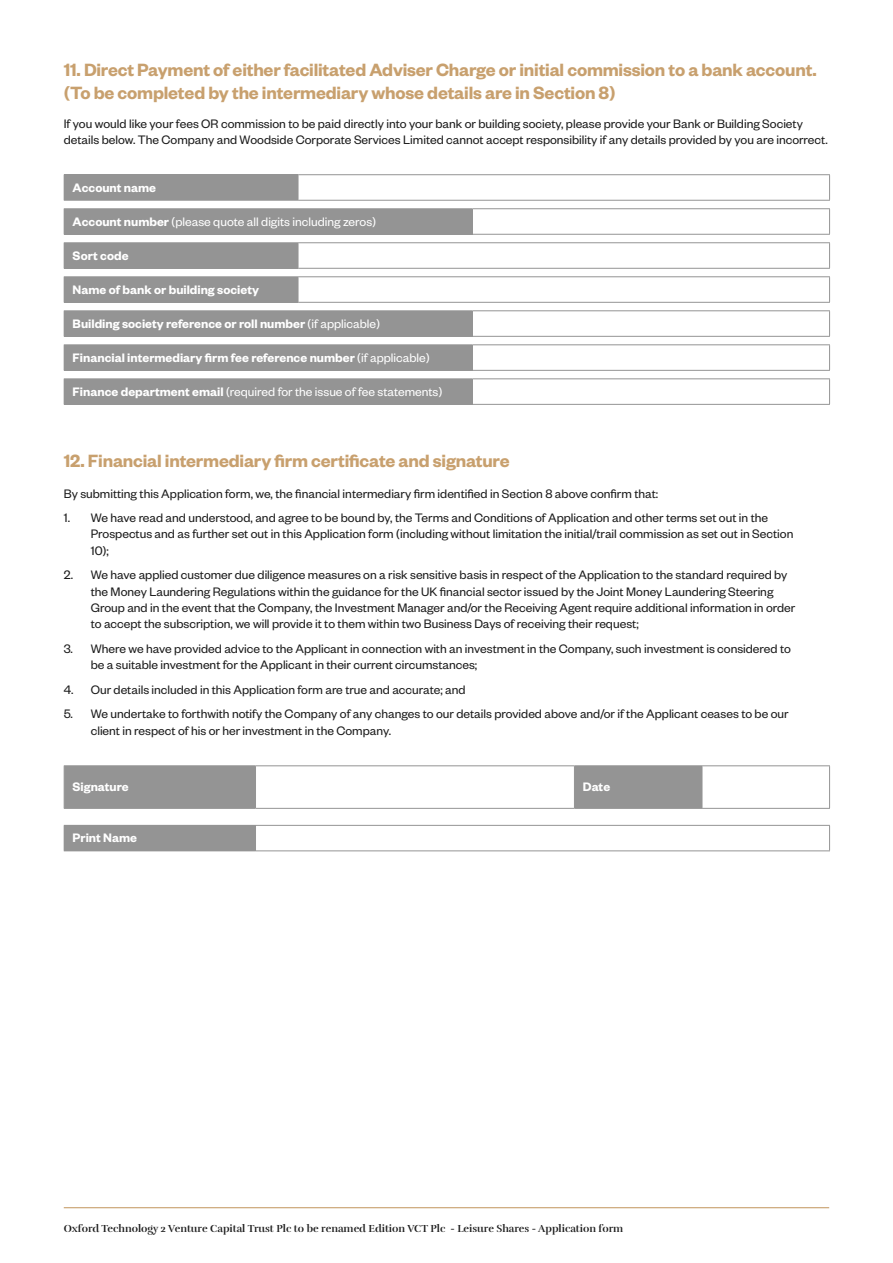
<style>
.page{position:relative;width:893px;height:1263px;background:#fff}
.page>*{position:absolute;margin:0;border:0;box-sizing:border-box;transform-origin:0 0}
.t1{font:600 19.5px/23.4px "Founders Grotesk";letter-spacing:-.01em;color:#c8a06e}
.t2{font:13.5px/16.2px "Founders Grotesk";color:#1b1b1b}
.t3{font:600 13.5px "Founders Grotesk";color:#fff}
.t4{font:13.5px "Founders Grotesk";color:#fff}
.t5{font:10.5px "Rufina Stencil Alt 01 Bold";color:#1b1b1b}
.s1{font-weight:600}
.s2{font-weight:400}
</style>
<div class="page">
<hr style="left:64px;top:1207px;width:765px;height:1px;background:#c8a06e">
<div style="left:64px;top:175px;width:234px;height:25px;background:#949494"></div>
<hr style="left:298px;top:174px;width:532px;height:1px;background:#949494">
<svg style="left:829px;top:175px;width:1px;height:25px"></svg>
<hr style="left:298px;top:200px;width:532px;height:1px;background:#949494">
<hr style="left:64px;top:174px;width:234px;height:1px;background:#949494">
<svg style="left:298px;top:175px;width:1px;height:25px"></svg>
<hr style="left:64px;top:200px;width:234px;height:1px;background:#949494">
<div style="left:64px;top:277px;width:234px;height:25px;background:#949494"></div>
<hr style="left:298px;top:276px;width:532px;height:1px;background:#949494">
<svg style="left:829px;top:277px;width:1px;height:25px"></svg>
<hr style="left:298px;top:302px;width:532px;height:1px;background:#949494">
<hr style="left:64px;top:276px;width:234px;height:1px;background:#949494">
<svg style="left:298px;top:277px;width:1px;height:25px"></svg>
<hr style="left:64px;top:302px;width:234px;height:1px;background:#949494">
<div style="left:64px;top:243px;width:234px;height:25px;background:#949494"></div>
<hr style="left:298px;top:242px;width:532px;height:1px;background:#949494">
<svg style="left:829px;top:243px;width:1px;height:25px"></svg>
<hr style="left:298px;top:268px;width:532px;height:1px;background:#949494">
<hr style="left:64px;top:242px;width:234px;height:1px;background:#949494">
<svg style="left:298px;top:243px;width:1px;height:25px"></svg>
<hr style="left:64px;top:268px;width:234px;height:1px;background:#949494">
<div style="left:64px;top:209px;width:408px;height:25px;background:#949494"></div>
<hr style="left:472px;top:208px;width:358px;height:1px;background:#949494">
<svg style="left:829px;top:209px;width:1px;height:25px"></svg>
<hr style="left:472px;top:234px;width:358px;height:1px;background:#949494">
<hr style="left:64px;top:208px;width:408px;height:1px;background:#949494">
<svg style="left:472px;top:209px;width:1px;height:25px"></svg>
<hr style="left:64px;top:234px;width:408px;height:1px;background:#949494">
<div style="left:64px;top:311px;width:408px;height:25px;background:#949494"></div>
<hr style="left:472px;top:310px;width:358px;height:1px;background:#949494">
<svg style="left:829px;top:311px;width:1px;height:25px"></svg>
<hr style="left:472px;top:336px;width:358px;height:1px;background:#949494">
<hr style="left:64px;top:310px;width:408px;height:1px;background:#949494">
<svg style="left:472px;top:311px;width:1px;height:25px"></svg>
<hr style="left:64px;top:336px;width:408px;height:1px;background:#949494">
<div style="left:64px;top:345px;width:408px;height:25px;background:#949494"></div>
<hr style="left:472px;top:344px;width:358px;height:1px;background:#949494">
<svg style="left:829px;top:345px;width:1px;height:25px"></svg>
<hr style="left:472px;top:370px;width:358px;height:1px;background:#949494">
<hr style="left:64px;top:344px;width:408px;height:1px;background:#949494">
<svg style="left:472px;top:345px;width:1px;height:25px"></svg>
<hr style="left:64px;top:370px;width:408px;height:1px;background:#949494">
<div style="left:64px;top:379px;width:408px;height:25px;background:#949494"></div>
<hr style="left:472px;top:378px;width:358px;height:1px;background:#949494">
<svg style="left:829px;top:379px;width:1px;height:25px"></svg>
<hr style="left:472px;top:404px;width:358px;height:1px;background:#949494">
<hr style="left:64px;top:378px;width:408px;height:1px;background:#949494">
<svg style="left:472px;top:379px;width:1px;height:25px"></svg>
<hr style="left:64px;top:404px;width:408px;height:1px;background:#949494">
<svg style="left:65px;top:766px;width:637px;height:42px"></svg>
<hr style="left:255px;top:765px;width:319px;height:1px;background:#949494">
<hr style="left:255px;top:808px;width:319px;height:1px;background:#949494">
<hr style="left:702px;top:765px;width:128px;height:1px;background:#949494">
<hr style="left:829px;top:766px;width:1px;height:42px;background:#949494">
<hr style="left:702px;top:808px;width:128px;height:1px;background:#949494">
<hr style="left:574px;top:765px;width:128px;height:1px;background:#949494">
<hr style="left:574px;top:766px;width:1px;height:42px;background:#949494">
<hr style="left:702px;top:766px;width:1px;height:42px;background:#949494">
<hr style="left:574px;top:808px;width:128px;height:1px;background:#949494">
<hr style="left:64px;top:765px;width:191px;height:1px;background:#949494">
<hr style="left:64px;top:766px;width:1px;height:42px;background:#949494">
<hr style="left:255px;top:766px;width:1px;height:42px;background:#949494">
<hr style="left:64px;top:808px;width:191px;height:1px;background:#949494">
<div style="left:64px;top:825px;width:191px;height:26px;background:#949494"></div>
<hr style="left:255px;top:825px;width:575px;height:1px;background:#949494">
<svg style="left:829px;top:826px;width:1px;height:24px"></svg>
<hr style="left:255px;top:850px;width:575px;height:1px;background:#949494">
<svg style="left:255px;top:826px;width:1px;height:24px"></svg>
<h1 class="t1" style="left:64px;top:57px;width:754px">11. Direct Payment of either facilitated Adviser Charge or initial commission to a bank account. (To be completed by the intermediary whose details are in Section 8)</h1>
<p class="t2" style="left:64px;top:114px;width:766px">If you would like your fees OR commission to be paid directly into your bank or building society, please provide your Bank or Building Society details below. The Company and Woodside Corporate Services Limited cannot accept responsibility if any details provided by you are incorrect.</p>
<p class="t3" style="left:73px;top:179px;width:85px">Account name</p>
<p class="t4" style="left:73px;top:213px;width:305px"><span class="s1">Account number</span> (please quote all digits including zeros)</p>
<p class="t3" style="left:73px;top:247px;width:57px">Sort code</p>
<p class="t3" style="left:73px;top:281px;width:188px">Name of bank or building society</p>
<p class="t3" style="left:73px;top:315px;width:309px">Building society reference or roll number <span class="s2">(if applicable)</span></p>
<p class="t3" style="left:73px;top:349px;width:358px">Financial intermediary firm fee reference number <span class="s2">(if applicable)</span></p>
<p class="t4" style="left:73px;top:383px;width:371px"><span class="s1">Finance department email</span> (required for the issue of fee statements)</p>
<h1 class="t1" style="left:64px;top:448px;width:447px">12. Financial intermediary firm certificate and signature</h1>
<p class="t2" style="left:64px;top:484px;width:596px">By submitting this Application form, we, the financial intermediary firm identified in Section 8 above confirm that:</p>
<p class="t2" style="left:91px;top:509px;width:704px;text-indent:-27px">1. We have read and understood, and agree to be bound by, the Terms and Conditions of Application and other terms set out in the<br>Prospectus and as further set out in this Application form (including without limitation the initial/trail commission as set out in Section<br>10);</p>
<p class="t2" style="left:91px;top:566px;width:706px;text-indent:-27px">2. We have applied customer due diligence measures on a risk sensitive basis in respect of the Application to the standard required by the Money Laundering Regulations within the guidance for the UK financial sector issued by the Joint Money Laundering Steering Group and in the event that the Company, the Investment Manager and/or the Receiving Agent require additional information in order to accept the subscription, we will provide it to them within two Business Days of receiving their request;</p>
<p class="t2" style="left:91px;top:640px;width:702px;text-indent:-27px">3. Where we have provided advice to the Applicant in connection with an investment in the Company, such investment is considered to be a suitable investment for the Applicant in their current circumstances;</p>
<p class="t2" style="left:64px;top:680px;width:403px">4. Our details included in this Application form are true and accurate; and</p>
<p class="t2" style="left:91px;top:705px;width:699px;text-indent:-27px">5. We undertake to forthwith notify the Company of any changes to our details provided above and/or if the Applicant ceases to be our client in respect of his or her investment in the Company.</p>
<p class="t3" style="left:73px;top:778px;width:57px">Signature</p>
<p class="t3" style="left:583px;top:778px;width:29px">Date</p>
<p class="t3" style="left:73px;top:829px;width:66px">Print Name</p>
<p class="t5" style="left:64px;top:1222px;width:561px">Oxford Technology 2 Venture Capital Trust Plc to be renamed Edition VCT Plc - Leisure Shares - Application form</p>
</div>
